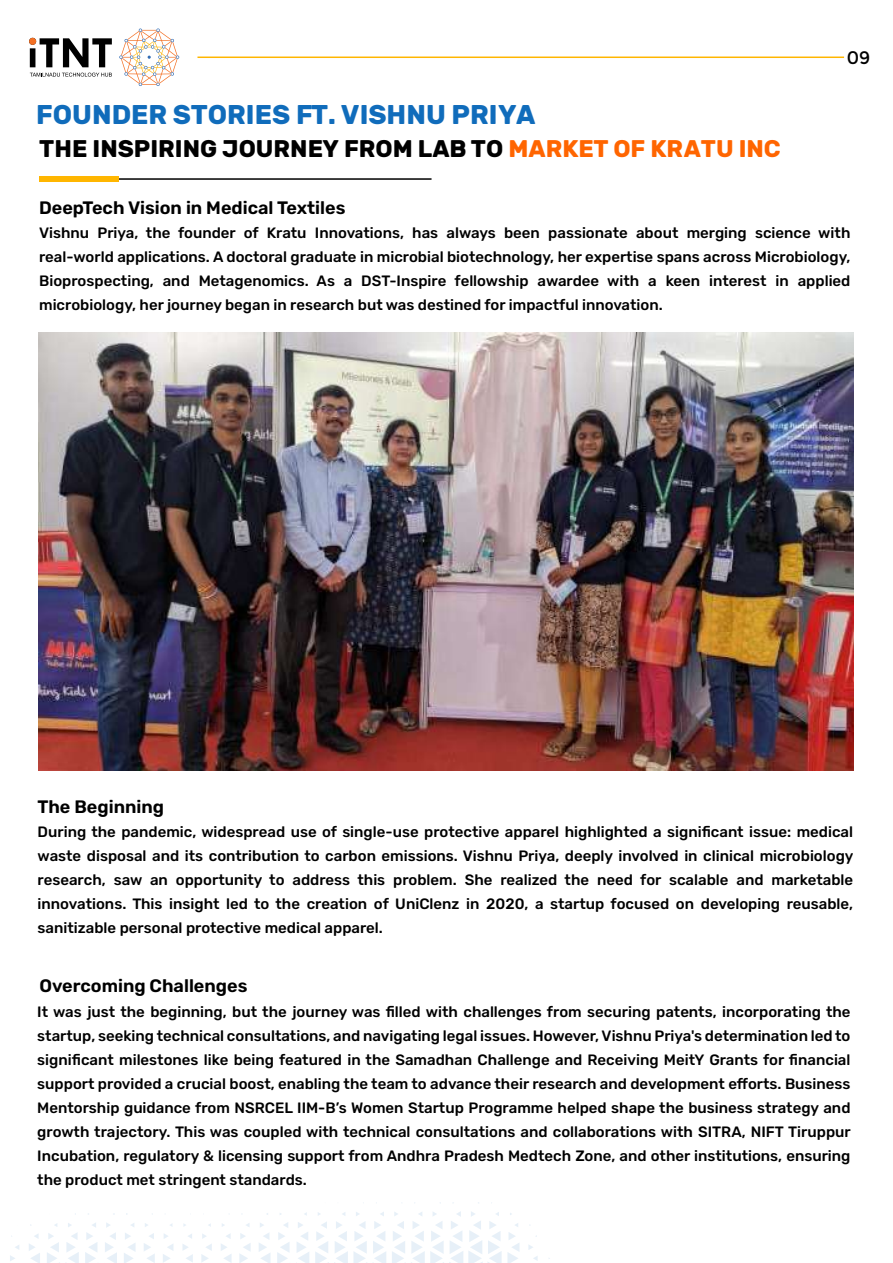
<style>
.page{position:relative;width:893px;height:1263px;background:#fff}
.page>*{position:absolute;margin:0;border:0;box-sizing:border-box;transform-origin:0 0}
.t1{font:700 27px "Rubik";color:#106cbb}
.t2{font:700 24px "Rubik";color:#000}
.t3{font:600 18px "Rubik";color:#000}
.t4{font:18px "Montserrat";color:#000}
.t5{font:500 15px/24px "Rubik";color:#000;text-align:justify}
.s1{color:#ff6500}
</style>
<div class="page">
<hr style="left:115px;top:178px;width:317px;height:2px;background:#000">
<div style="left:39px;top:176px;width:80px;height:6px;background:#ffb600"></div>
<svg style="left:246px;top:1223px;width:4px;height:4px"></svg>
<svg style="left:10px;top:1245px;width:9px;height:16px"></svg>
<svg style="left:29px;top:1234px;width:11px;height:29px"></svg>
<svg style="left:124px;top:1223px;width:12px;height:40px"></svg>
<svg style="left:144px;top:1233px;width:11px;height:30px"></svg>
<svg style="left:163px;top:1234px;width:10px;height:29px"></svg>
<svg style="left:182px;top:1234px;width:11px;height:28px"></svg>
<svg style="left:201px;top:1234px;width:11px;height:28px"></svg>
<svg style="left:221px;top:1233px;width:11px;height:30px"></svg>
<svg style="left:239px;top:1233px;width:12px;height:30px"></svg>
<svg style="left:259px;top:1223px;width:12px;height:40px"></svg>
<svg style="left:47px;top:1223px;width:32px;height:40px"></svg>
<svg style="left:85px;top:1223px;width:13px;height:40px"></svg>
<svg style="left:105px;top:1223px;width:12px;height:40px"></svg>
<svg style="left:277px;top:1222px;width:13px;height:41px"></svg>
<svg style="left:296px;top:1222px;width:13px;height:41px"></svg>
<svg style="left:315px;top:1212px;width:52px;height:51px"></svg>
<svg style="left:373px;top:1212px;width:13px;height:51px"></svg>
<svg style="left:392px;top:1211px;width:127px;height:52px"></svg>
<svg style="left:528px;top:1245px;width:10px;height:16px"></svg>
<svg style="left:119px;top:28px;width:60px;height:58px"></svg>
<svg style="left:29px;top:38px;width:83px;height:29px"></svg>
<svg style="left:30px;top:73px;width:82px;height:4px"></svg>
<div style="left:29px;top:38px;width:7px;height:7px;background:#f37024;border-radius:50%"></div>
<hr style="left:197px;top:57px;width:647px;height:1px;background:#ffb600">
<img style="left:38px;top:333px;width:815px;height:438px">
<h1 class="t1" style="left:36px;top:98px;width:501px">FOUNDER STORIES FT. VISHNU PRIYA</h1>
<h2 class="t2" style="left:39px;top:134px;width:743px">THE INSPIRING JOURNEY FROM LAB TO <span class="s1">MARKET OF KRATU INC</span></h2>
<p class="t4" style="left:847px;top:47px;width:25px">09</p>
<p class="t3" style="left:39px;top:197px;width:308px">DeepTech Vision in Medical Textiles</p>
<p class="t5" style="left:39px;top:221px;width:813px">Vishnu Priya, the founder of Kratu Innovations, has always been passionate about merging science with real-world applications. A doctoral graduate in microbial biotechnology, her expertise spans across Microbiology, Bioprospecting, and Metagenomics. As a DST-Inspire fellowship awardee with a keen interest in applied microbiology, her journey began in research but was destined for impactful innovation.</p>
<p class="t3" style="left:38px;top:796px;width:128px">The Beginning</p>
<p class="t5" style="left:38px;top:820px;width:817px">During the pandemic, widespread use of single-use protective apparel highlighted a significant issue: medical waste disposal and its contribution to carbon emissions. Vishnu Priya, deeply involved in clinical microbiology research, saw an opportunity to address this problem. She realized the need for scalable and marketable innovations. This insight led to the creation of UniClenz in 2020, a startup focused on developing reusable, sanitizable personal protective medical apparel.</p>
<p class="t3" style="left:39px;top:976px;width:210px">Overcoming Challenges</p>
<p class="t5" style="left:37px;top:1000px;width:815px">It was just the beginning, but the journey was filled with challenges from securing patents, incorporating the startup, seeking technical consultations, and navigating legal issues. However, Vishnu Priya's determination led to significant milestones like being featured in the Samadhan Challenge and Receiving MeitY Grants for financial support provided a crucial boost, enabling the team to advance their research and development efforts. Business Mentorship guidance from NSRCEL IIM-B’s Women Startup Programme helped shape the business strategy and growth trajectory. This was coupled with technical consultations and collaborations with SITRA, NIFT Tiruppur Incubation, regulatory &amp; licensing support from Andhra Pradesh Medtech Zone, and other institutions, ensuring the product met stringent standards.</p>
</div>
